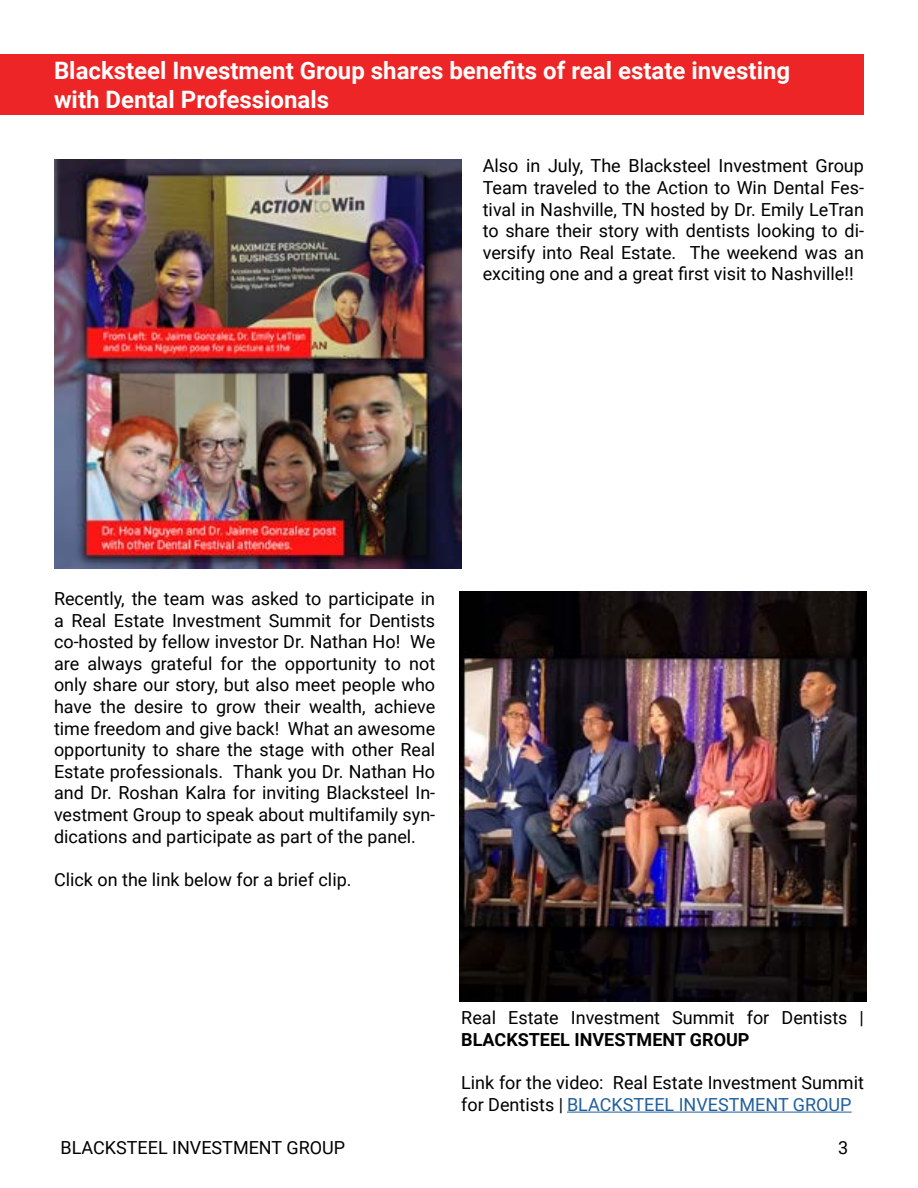
<style>
.page{position:relative;width:918px;height:1188px;background:#fff}
.page>*{position:absolute;margin:0;border:0;box-sizing:border-box;transform-origin:0 0}
.t1{font:700 24px/28.8px "Roboto";color:#fff}
.t2{font:18px/21.6px "Roboto";color:#000;text-align:justify}
.t3{font:700 18px "Roboto";color:#000}
.s1{color:#215e9e}
</style>
<div class="page">
<hr style="left:567px;top:1112px;width:285px;height:1px;background:#215e9e">
<img style="left:54px;top:159px;width:407px;height:410px">
<img style="left:459px;top:591px;width:407px;height:410px">
<div style="left:0;top:54px;width:863px;height:60px;background:#ee2526"></div>
<h1 class="t1" style="left:54px;top:55px;width:738px">Blacksteel Investment Group shares benefits of real estate investing with Dental Professionals</h1>
<p class="t2" style="left:483px;top:155px;width:383px">Also in July, The Blacksteel Investment Group Team traveled to the Action to Win Dental Fes&shy;tival in Nashville, TN hosted by Dr. Emily LeTran to share their story with dentists looking to di&shy;versify into Real Estate. The weekend was an exciting one and a great first visit to Nashville!!</p>
<p class="t2" style="left:54px;top:587px;width:383px">Recently, the team was asked to participate in a Real Estate Investment Summit for Dentists co-hosted by fellow investor Dr. Nathan Ho! We are always grateful for the opportunity to not only share our story, but also meet people who have the desire to grow their wealth, achieve time freedom and give back! What an awesome opportunity to share the stage with other Real Estate professionals. Thank you Dr. Nathan Ho and Dr. Roshan Kalra for inviting Blacksteel In&shy;vestment Group to speak about multifamily syn&shy;dications and participate as part of the panel.</p>
<p class="t2" style="left:54px;top:868px;width:299px">Click on the link below for a brief clip.</p>
<p class="t2" style="left:461px;top:1006px;width:404px">Real Estate Investment Summit for Dentists |</p>
<p class="t3" style="left:461px;top:1027px;width:290px">BLACKSTEEL INVESTMENT GROUP</p>
<p class="t2" style="left:461px;top:1071px;width:404px">Link for the video: Real Estate Investment Summit for Dentists | <span class="s1">BLACKSTEEL INVESTMENT GROUP</span></p>
<p class="t2" style="left:60px;top:1136px;width:286px">BLACKSTEEL INVESTMENT GROUP</p>
<p class="t2" style="left:838px;top:1136px;width:12px">3</p>
</div>
